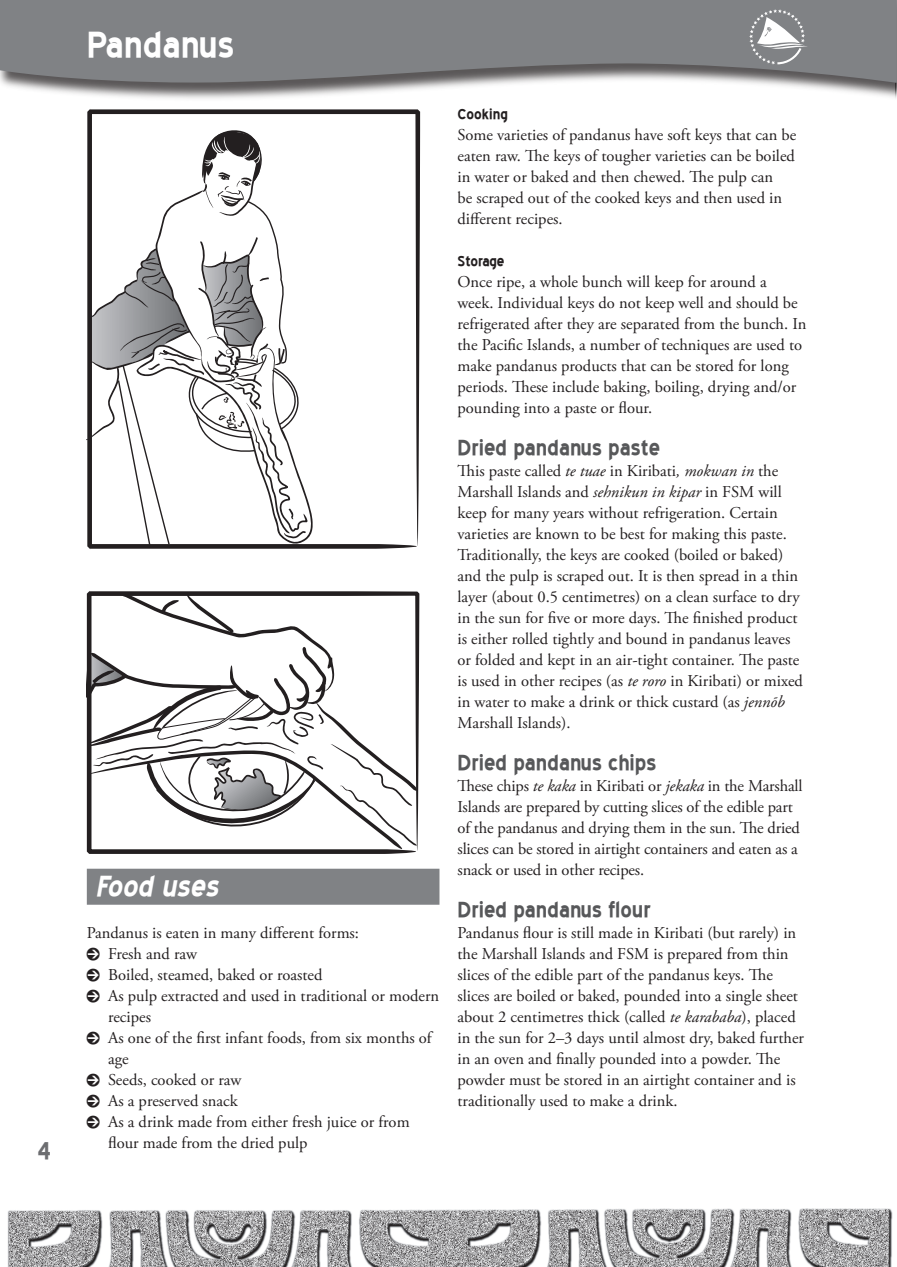
<style>
.page{position:relative;width:897px;height:1267px;background:#fff}
.page>*{position:absolute;margin:0;border:0;box-sizing:border-box;transform-origin:0 0}
.t1{font:700 45px "Blue Highway";color:#fff}
.t2{font:italic 700 36px "Blue Highway";color:#fff}
.t3{font:700 27px "Blue Highway";color:#57585a}
.t4{font:700 18px "Blue Highway";color:#231f20}
.t5{font:16.5px/21px "Adobe Garamond Pro";color:#231f20}
.s1{font-family:"Pointers"}
.s2{font-style:italic}
</style>
<div class="page">
<img style="left:7px;top:1208px;width:886px;height:58px">
<div style="left:0;top:0;width:895px;height:103px;background:#231f20;opacity:.75"></div>
<svg style="left:0;top:0;width:894px;height:83px;background:#818285"></svg>
<svg style="left:749px;top:9px;width:58px;height:56px"></svg>
<hr style="left:895px;top:0;width:1px;height:103px;background:#231f20;opacity:.75">
<div style="left:87px;top:868px;width:352px;height:36px;background:#808285"></div>
<svg style="left:87px;top:109px;width:334px;height:440px"></svg>
<svg style="left:87px;top:591px;width:350px;height:278px"></svg>
<svg style="left:894px;top:0;width:3px;height:83px"></svg>
<h1 class="t1" style="left:87px;top:23px;width:149px">Pandanus</h1>
<h2 class="t2" style="left:95px;top:869px;width:130px">Food uses</h2>
<p class="t5" style="left:87px;top:923px;width:274px">Pandanus is eaten in many different forms:</p>
<p class="t5" style="left:87px;top:944px;width:112px"><span class="s1">0</span> Fresh and raw</p>
<p class="t5" style="left:87px;top:965px;width:237px"><span class="s1">0</span> Boiled, steamed, baked or roasted</p>
<p class="t5" style="left:87px;top:986px;width:354px"><span class="s1">0</span> As pulp extracted and used in traditional or modern</p>
<p class="t5" style="left:108px;top:1007px;width:44px">recipes</p>
<p class="t5" style="left:87px;top:1028px;width:346px"><span class="s1">0</span> As one of the first infant foods, from six months of</p>
<p class="t5" style="left:108px;top:1049px;width:22px">age</p>
<p class="t5" style="left:87px;top:1070px;width:156px"><span class="s1">0</span> Seeds, cooked or raw</p>
<p class="t5" style="left:87px;top:1091px;width:152px"><span class="s1">0</span> As a preserved snack</p>
<p class="t5" style="left:87px;top:1112px;width:324px"><span class="s1">0</span> As a drink made from either fresh juice or from</p>
<p class="t5" style="left:108px;top:1133px;width:201px">flour made from the dried pulp</p>
<p class="t4" style="left:457px;top:106px;width:52px">Cooking</p>
<p class="t5" style="left:457px;top:125px;width:340px">Some varieties of pandanus have soft keys that can be eaten raw. The keys of tougher varieties can be boiled in water or baked and then chewed. The pulp can<br>be scraped out of the cooked keys and then used in different recipes.</p>
<p class="t4" style="left:457px;top:253px;width:48px">Storage</p>
<p class="t5" style="left:457px;top:272px;width:350px">Once ripe, a whole bunch will keep for around a week. Individual keys do not keep well and should be refrigerated after they are separated from the bunch. In the Pacific Islands, a number of techniques are used to make pandanus products that can be stored for long periods. These include baking, boiling, drying and/or pounding into a paste or flour.</p>
<h3 class="t3" style="left:457px;top:435px;width:204px">Dried pandanus paste</h3>
<p class="t5" style="left:457px;top:461px;width:347px">This paste called <span class="s2">te tuae</span> in Kiribati<span class="s2">, mokwan in</span> the Marshall Islands and <span class="s2">sehnikun in kipar</span> in FSM will keep for many years without refrigeration. Certain varieties are known to be best for making this paste.<br>Traditionally, the keys are cooked (boiled or baked) and the pulp is scraped out. It is then spread in a thin layer (about 0.5 centimetres) on a clean surface to dry in the sun for five or more days. The finished product is either rolled tightly and bound in pandanus leaves or folded and kept in an air-tight container. The paste is used in other recipes (as <span class="s2">te roro</span> in Kiribati) or mixed in water to make a drink or thick custard (as <span class="s2">jennõb </span>Marshall Islands).</p>
<h3 class="t3" style="left:457px;top:750px;width:200px">Dried pandanus chips</h3>
<p class="t5" style="left:457px;top:776px;width:346px">These chips <span class="s2">te kaka</span> in Kiribati or <span class="s2">jekaka</span> in the Marshall Islands are prepared by cutting slices of the edible part of the pandanus and drying them in the sun. The dried slices can be stored in airtight containers and eaten as a snack or used in other recipes.</p>
<h3 class="t3" style="left:457px;top:897px;width:195px">Dried pandanus flour</h3>
<p class="t5" style="left:457px;top:923px;width:348px">Pandanus flour is still made in Kiribati (but rarely) in the Marshall Islands and FSM is prepared from thin slices of the edible part of the pandanus keys. The slices are boiled or baked, pounded into a single sheet about 2 centimetres thick (called <span class="s2">te karababa</span>), placed in the sun for 2–3 days until almost dry, baked further in an oven and finally pounded into a powder. The powder must be stored in an airtight container and is traditionally used to make a drink.</p>
</div>
